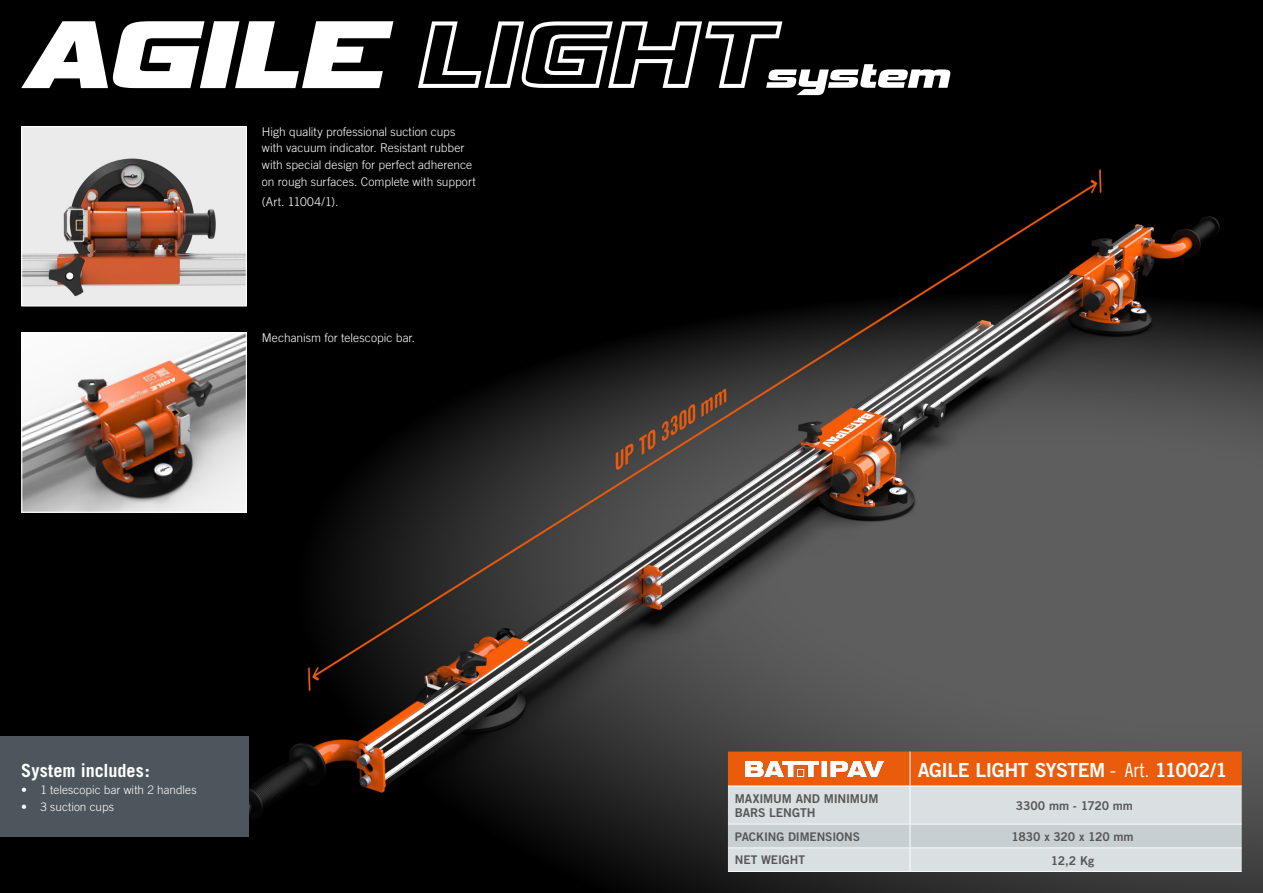
<style>
.page{position:relative;width:1263px;height:893px;background:#fff}
.page>*{position:absolute;margin:0;border:0;box-sizing:border-box;transform-origin:0 0}
.t1{font:19.5px "Trade Gothic Bold Two";letter-spacing:-.025em;color:#fff}
.t2{font:700 18.15px "Trade Gothic";color:#fff}
.t3{font:12.15px/14.5px "Trade Gothic Bold Two";letter-spacing:-.01em;color:#575756}
.t4{font:300 12px/17px "Trade Gothic";letter-spacing:.005em;color:#fff}
.t5{font:300 12px "Trade Gothic";letter-spacing:.025em;color:#fff}
.t6{font:11.85px "Trade Gothic Bold Two";letter-spacing:-.01em;color:#575756}
.t7{font:300 11.7px "Trade Gothic";letter-spacing:.005em;color:#fff}
.s1{font-family:"Trade Gothic Cond Eighteen"}
</style>
<div class="page">
<img style="left:0;top:0;width:1263px;height:893px">
<img style="left:23px;top:128px;width:222px;height:176px">
<div style="left:21px;top:126px;width:226px;height:180px;border:1px solid #fff"></div>
<img style="left:23px;top:334px;width:222px;height:177px">
<div style="left:21px;top:332px;width:226px;height:181px;border:1px solid #fff"></div>
<div style="left:0;top:737px;width:249px;height:100px;background:#4c565c"></div>
<svg style="left:21px;top:21px;width:372px;height:67px"></svg>
<svg style="left:418px;top:21px;width:532px;height:74px"></svg>
<svg style="left:728px;top:751px;width:514px;height:120px"></svg>
<hr style="left:728px;top:871px;width:182px;height:1px;background:#fff">
<hr style="left:910px;top:871px;width:332px;height:1px;background:#fff">
<img style="left:745px;top:761px;width:138px;height:15px">
<p class="t4" style="left:262px;top:123px;width:215px">High quality professional suction cups with vacuum indicator. Resistant rubber with special design for perfect adherence on rough surfaces. Complete with support</p>
<p class="t5" style="left:262px;top:194px;width:78px">(Art. 11004/1).</p>
<p class="t4" style="left:262px;top:329px;width:155px">Mechanism for telescopic bar.</p>
<h2 class="t2" style="left:21px;top:759px;width:130px">System includes:</h2>
<p class="t7" style="left:21px;top:783px;width:177px">• 1 telescopic bar with 2 handles</p>
<p class="t7" style="left:21px;top:800px;width:94px">• 3 suction cups</p>
<h1 class="t1" style="left:918px;top:758px;width:311px">AGILE LIGHT SYSTEM <span class="s1">- Art.</span> 11002/1</h1>
<p class="t3" style="left:735px;top:791px;width:145px">MAXIMUM AND MINIMUM<br>BARS LENGTH</p>
<p class="t3" style="left:1016px;top:798px;width:119px">3300 mm - 1720 mm</p>
<p class="t6" style="left:735px;top:829px;width:127px">PACKING DIMENSIONS</p>
<p class="t3" style="left:1011px;top:829px;width:124px">1830 x 320 x 120 mm</p>
<p class="t6" style="left:735px;top:853px;width:72px">NET WEIGHT</p>
<p class="t3" style="left:1051px;top:853px;width:45px">12,2 Kg</p>
</div>
